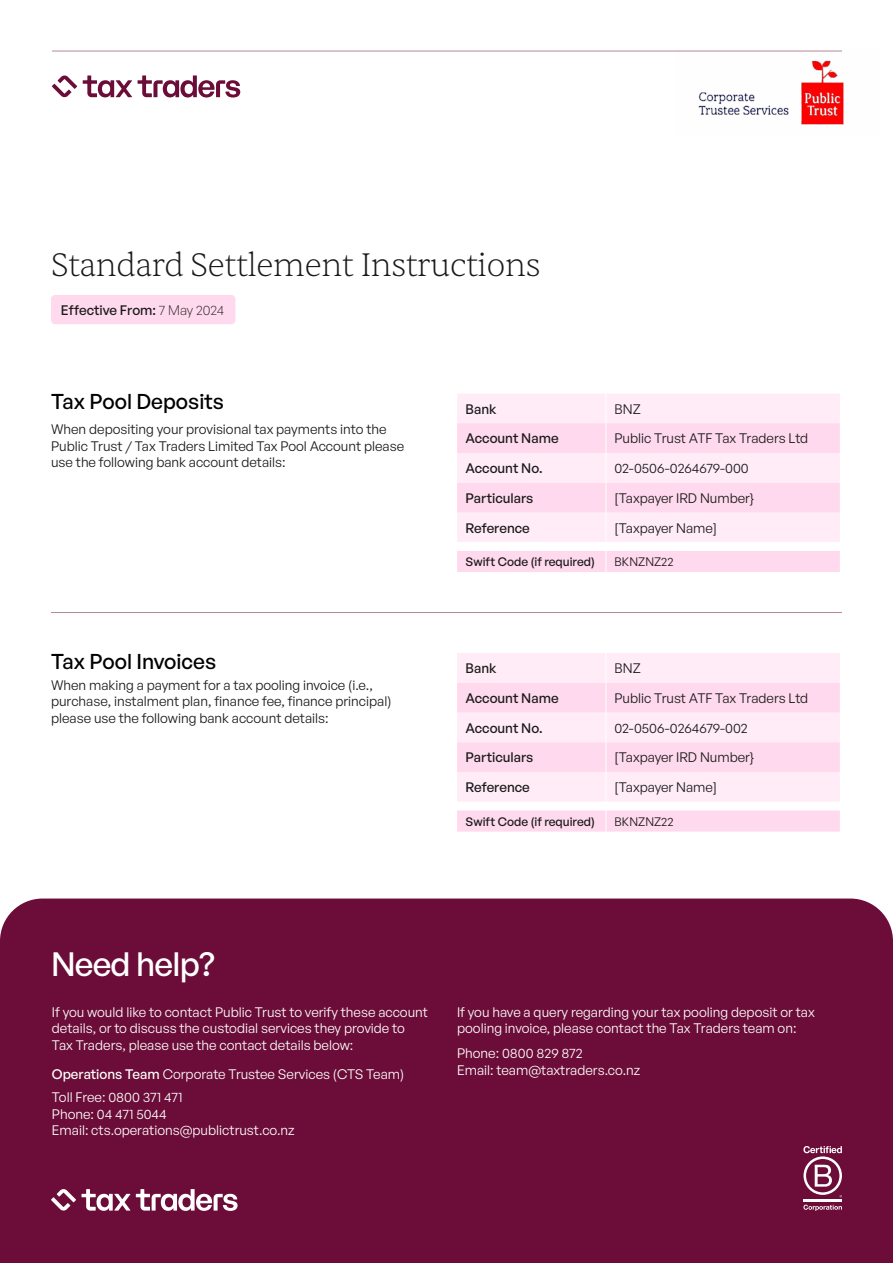
<style>
.page{position:relative;width:893px;height:1263px;background:#fff}
.page>*{position:absolute;margin:0;border:0;box-sizing:border-box;transform-origin:0 0}
.t1{font:200 33px "Sentient";letter-spacing:-.02em;color:#1a1a1a}
.t2{font:500 33px "General Sans";letter-spacing:-.02em;color:#fff}
.t3{font:500 21px "General Sans";color:#000}
.t4{font:13.5px/16.5px "General Sans";color:#1a1a1a}
.t5{font:13.5px/16.5px "General Sans";color:#fff}
.t6{font:500 13.5px "General Sans";color:#1a1a1a}
.t7{font:500 12px "General Sans";color:#1a1a1a}
.t8{font:12px "General Sans";color:#1a1a1a}
.s1{font-weight:300}
.s2{font-weight:500}
</style>
<div class="page">
<div style="left:457px;top:393px;width:383px;height:30px;background:#ffecf6"></div>
<hr style="left:606px;top:393px;width:1px;height:30px;background:#fff">
<svg style="left:457px;top:423px;width:383px;height:149px;background:#ffe3f1"></svg>
<div style="left:457px;top:653px;width:383px;height:30px;background:#ffecf6"></div>
<hr style="left:606px;top:653px;width:1px;height:30px;background:#fff">
<svg style="left:457px;top:683px;width:383px;height:148px;background:#ffe3f1"></svg>
<hr style="left:52px;top:51px;width:790px;height:1px;background:#6b0d38">
<svg style="left:52px;top:75px;width:25px;height:23px"></svg>
<svg style="left:138px;top:75px;width:102px;height:23px"></svg>
<svg style="left:83px;top:75px;width:49px;height:22px"></svg>
<div style="left:0;top:898px;width:893px;height:365px;background:#6b0d38"></div>
<hr style="left:804px;top:1199px;width:38px;height:2px;background:#fff">
<svg style="left:803px;top:1146px;width:39px;height:51px"></svg>
<svg style="left:803px;top:1205px;width:39px;height:6px"></svg>
<svg style="left:51px;top:1188px;width:25px;height:23px"></svg>
<svg style="left:136px;top:1189px;width:102px;height:22px"></svg>
<svg style="left:82px;top:1189px;width:48px;height:22px"></svg>
<hr style="left:51px;top:612px;width:791px;height:1px;background:#6b0d38">
<div style="left:51px;top:295px;width:184px;height:29px;background:#ffd9ed;border-radius:4px"></div>
<img style="left:675px;top:50px;width:169px;height:75px">
<h1 class="t1" style="left:51px;top:245px;width:491px">Standard Settlement Instructions</h1>
<p class="t6" style="left:61px;top:301px;width:165px">Effective From: <span class="s1">7 May 2024</span></p>
<h2 class="t3" style="left:51px;top:388px;width:174px">Tax Pool Deposits</h2>
<p class="t4" style="left:51px;top:421px;width:355px">When depositing your provisional tax payments into the<br>Public Trust / Tax Traders Limited Tax Pool Account please use the following bank account details:</p>
<h2 class="t3" style="left:51px;top:648px;width:167px">Tax Pool Invoices</h2>
<p class="t4" style="left:51px;top:676px;width:342px">When making a payment for a tax pooling invoice (i.e., purchase, instalment plan, finance fee, finance principal) please use the following bank account details:</p>
<p class="t6" style="left:466px;top:400px;width:32px">Bank</p>
<p class="t4" style="left:614px;top:400px;width:28px">BNZ</p>
<p class="t6" style="left:466px;top:430px;width:95px">Account Name</p>
<p class="t4" style="left:614px;top:430px;width:195px">Public Trust ATF Tax Traders Ltd</p>
<p class="t6" style="left:466px;top:460px;width:78px">Account No.</p>
<p class="t4" style="left:614px;top:460px;width:136px">02-0506-0264679-000</p>
<p class="t6" style="left:466px;top:489px;width:69px">Particulars</p>
<p class="t4" style="left:614px;top:489px;width:141px">[Taxpayer IRD Number}</p>
<p class="t6" style="left:466px;top:519px;width:66px">Reference</p>
<p class="t4" style="left:614px;top:519px;width:104px">[Taxpayer Name]</p>
<p class="t7" style="left:466px;top:554px;width:131px">Swift Code (if required)</p>
<p class="t8" style="left:614px;top:554px;width:61px">BKNZNZ22</p>
<p class="t6" style="left:466px;top:660px;width:32px">Bank</p>
<p class="t4" style="left:614px;top:660px;width:28px">BNZ</p>
<p class="t6" style="left:466px;top:689px;width:95px">Account Name</p>
<p class="t4" style="left:614px;top:689px;width:195px">Public Trust ATF Tax Traders Ltd</p>
<p class="t6" style="left:466px;top:719px;width:78px">Account No.</p>
<p class="t4" style="left:614px;top:719px;width:135px">02-0506-0264679-002</p>
<p class="t6" style="left:466px;top:749px;width:69px">Particulars</p>
<p class="t4" style="left:614px;top:749px;width:141px">[Taxpayer IRD Number}</p>
<p class="t6" style="left:466px;top:779px;width:66px">Reference</p>
<p class="t4" style="left:614px;top:779px;width:104px">[Taxpayer Name]</p>
<p class="t7" style="left:466px;top:813px;width:131px">Swift Code (if required)</p>
<p class="t8" style="left:614px;top:814px;width:61px">BKNZNZ22</p>
<h1 class="t2" style="left:51px;top:943px;width:165px">Need help?</h1>
<p class="t5" style="left:52px;top:1003px;width:378px">If you would like to contact Public Trust to verify these account details, or to discuss the custodial services they provide to<br>Tax Traders, please use the contact details below:</p>
<p class="t5" style="left:52px;top:1062px;width:354px;line-height:23px"><span class="s2">Operations Team</span> Corporate Trustee Services (CTS Team)<br>Toll Free: 0800 371 471</p>
<p class="t5" style="left:52px;top:1105px;width:244px">Phone: 04 471 5044<br>Email: cts.operations@publictrust.co.nz</p>
<p class="t5" style="left:457px;top:1003px;width:359px">If you have a query regarding your tax pooling deposit or tax pooling invoice, please contact the Tax Traders team on:</p>
<p class="t5" style="left:457px;top:1045px;width:185px">Phone: 0800 829 872<br>Email: team@taxtraders.co.nz</p>
</div>
